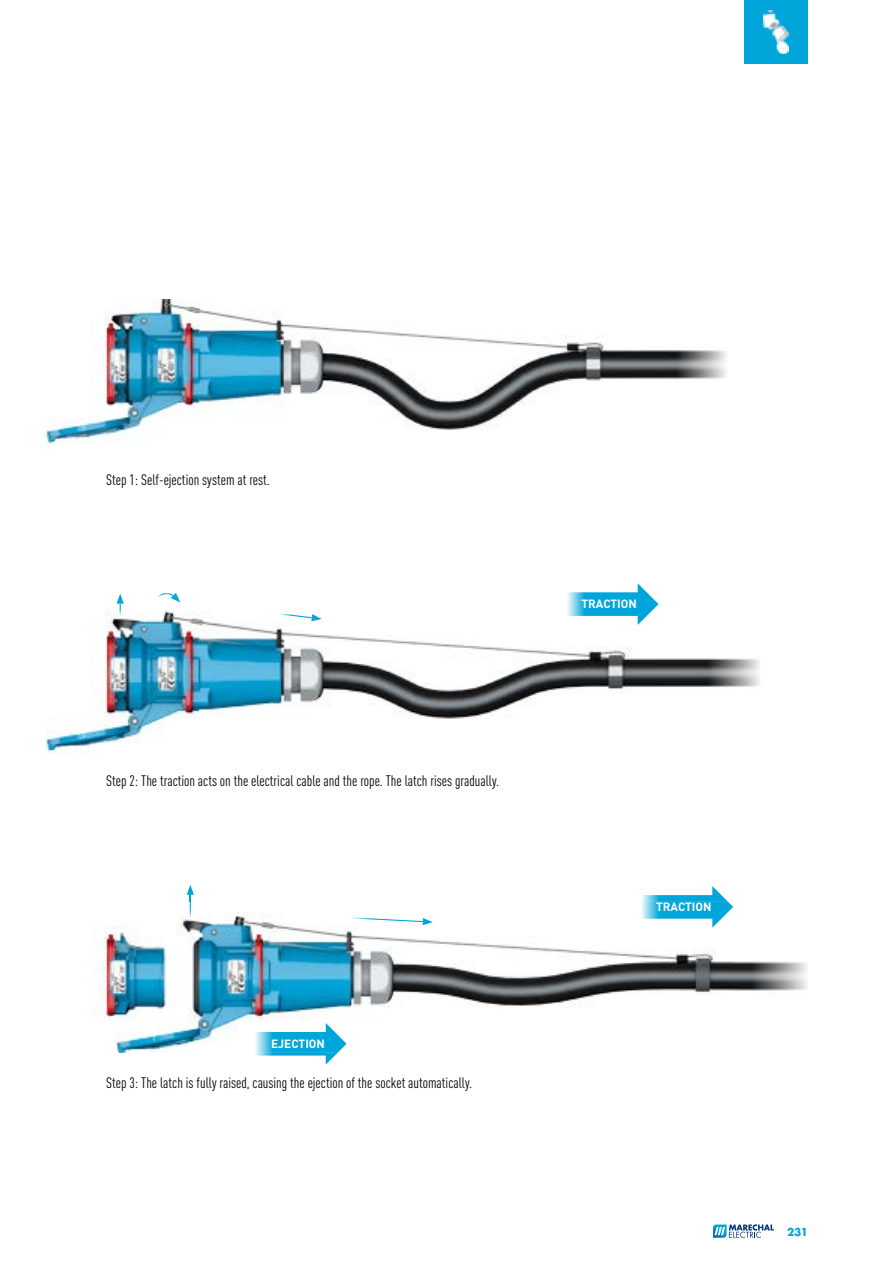
<style>
.page{position:relative;width:893px;height:1263px;background:#fff}
.page>*{position:absolute;margin:0;border:0;box-sizing:border-box;transform-origin:0 0}
.t1{font:15px "DIN Cond";color:#000}
.t2{font:700 12px "Futura T";color:#00a6da}
.t3{font:700 11.85px "DIN";color:#fff}
</style>
<div class="page">
<svg style="left:713px;top:1224px;width:61px;height:14px"></svg>
<div style="left:744px;top:0;width:64px;height:64px;background:#00a6da"></div>
<img style="left:764px;top:10px;width:24px;height:44px">
<img style="left:96px;top:912px;width:712px;height:141px">
<img style="left:46px;top:300px;width:681px;height:144px">
<img style="left:46px;top:603px;width:714px;height:151px">
<img style="left:349px;top:917px;width:74px;height:5px">
<svg style="left:423px;top:918px;width:10px;height:7px"></svg>
<img style="left:279px;top:613px;width:33px;height:5px">
<svg style="left:311px;top:614px;width:11px;height:7px"></svg>
<svg style="left:117px;top:594px;width:7px;height:21px"></svg>
<svg style="left:187px;top:885px;width:7px;height:32px"></svg>
<img style="left:158px;top:602px;width:24px;height:2px">
<svg style="left:158px;top:593px;width:22px;height:9px"></svg>
<svg style="left:255px;top:1053px;width:83px;height:12px"></svg>
<img style="left:254px;top:1023px;width:93px;height:30px">
<svg style="left:567px;top:583px;width:87px;height:17px"></svg>
<img style="left:566px;top:600px;width:92px;height:25px">
<svg style="left:642px;top:886px;width:86px;height:16px"></svg>
<img style="left:641px;top:902px;width:92px;height:26px">
<p class="t1" style="left:106px;top:471px;width:165px">Step 1: Self-ejection system at rest.</p>
<p class="t1" style="left:106px;top:772px;width:394px">Step 2: The traction acts on the electrical cable and the rope. The latch rises gradually.</p>
<p class="t3" style="left:271px;top:1036px;width:55px">EJECTION</p>
<p class="t1" style="left:106px;top:1074px;width:367px">Step 3: The latch is fully raised, causing the ejection of the socket automatically.</p>
<p class="t3" style="left:581px;top:596px;width:57px">TRACTION</p>
<p class="t3" style="left:656px;top:899px;width:57px">TRACTION</p>
<p class="t2" style="left:787px;top:1224px;width:22px">231</p>
</div>
